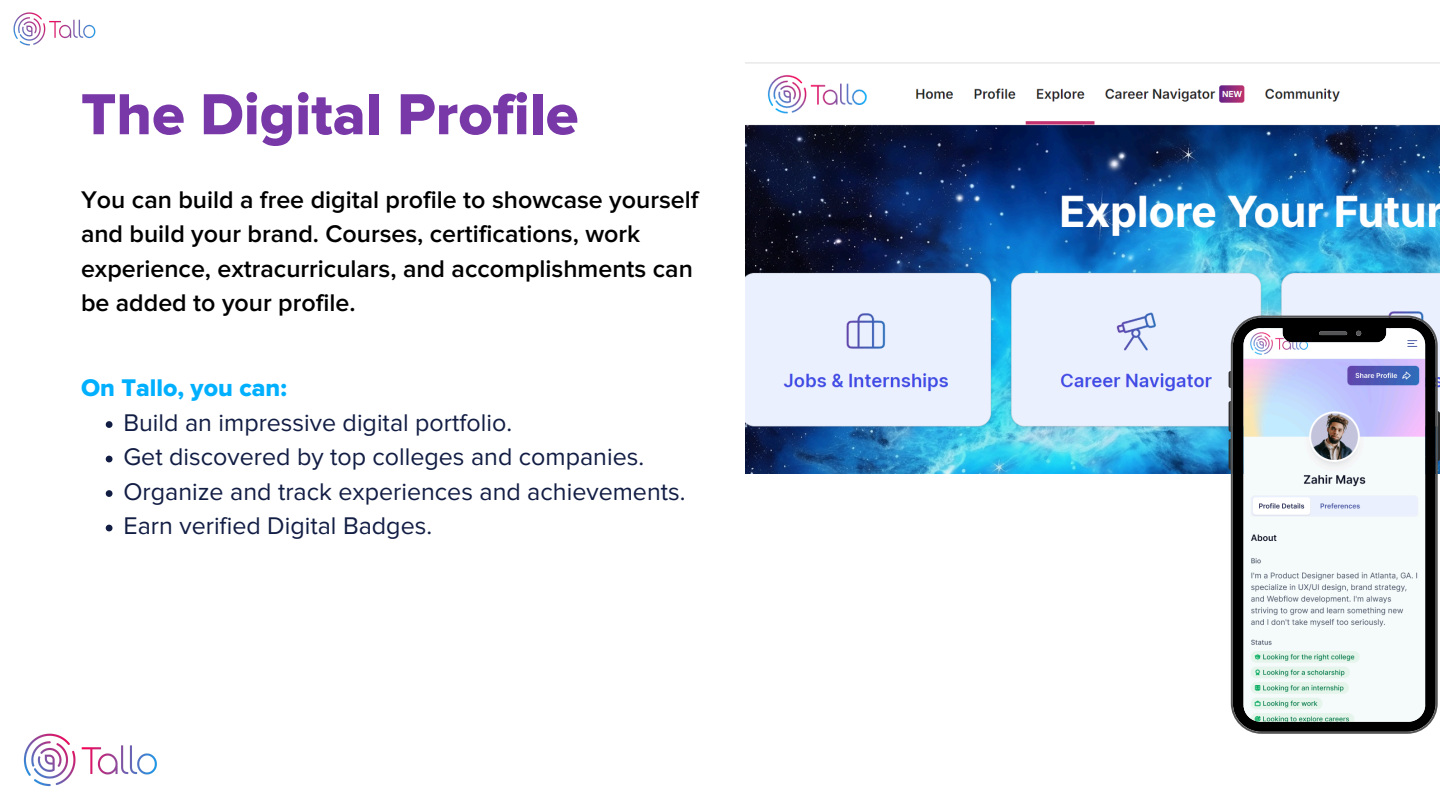
<style>
.page{position:relative;width:1440px;height:810px;background:#fff}
.page>*{position:absolute;margin:0;border:0;box-sizing:border-box;transform-origin:0 0}
.t1{font:60px "Proxima Nova Extrabld";color:#7838a8}
.t2{font:600 25px/34.5px "Proxima Nova";color:#000}
.t3{font:25px "Proxima Nova";color:#121d44}
.t4{font:25px "Proxima Nova Extrabld";color:#00b0ff}
</style>
<div class="page">
<img style="left:24px;top:734px;width:133px;height:52px">
<img style="left:13px;top:13px;width:83px;height:32px">
<img style="left:745px;top:62px;width:695px;height:412px">
<svg style="left:1229px;top:371px;width:2px;height:17px"></svg>
<svg style="left:1229px;top:401px;width:2px;height:31px"></svg>
<svg style="left:1229px;top:439px;width:2px;height:31px"></svg>
<svg style="left:1438px;top:411px;width:2px;height:50px"></svg>
<svg style="left:1231px;top:316px;width:207px;height:418px;fill:#f0f5fa"></svg>
<svg style="left:106px;top:421px;width:6px;height:7px"></svg>
<svg style="left:106px;top:456px;width:6px;height:6px"></svg>
<svg style="left:106px;top:490px;width:6px;height:7px"></svg>
<svg style="left:106px;top:525px;width:6px;height:6px"></svg>
<p class="t1" style="left:81px;top:87px;width:499px">The Digital Profile</p>
<p class="t2" style="left:81px;top:183px;width:619px">You can build a free digital profile to showcase yourself and build your brand. Courses, certifications, work experience, extracurriculars, and accomplishments can be added to your profile.</p>
<p class="t4" style="left:81px;top:377px;width:207px">On Tallo, you can:</p>
<p class="t3" style="left:123px;top:411px;width:390px">Build an impressive digital portfolio.</p>
<p class="t3" style="left:123px;top:446px;width:522px">Get discovered by top colleges and companies.</p>
<p class="t3" style="left:123px;top:480px;width:564px">Organize and track experiences and achievements.</p>
<p class="t3" style="left:123px;top:515px;width:310px">Earn verified Digital Badges.</p>
</div>
